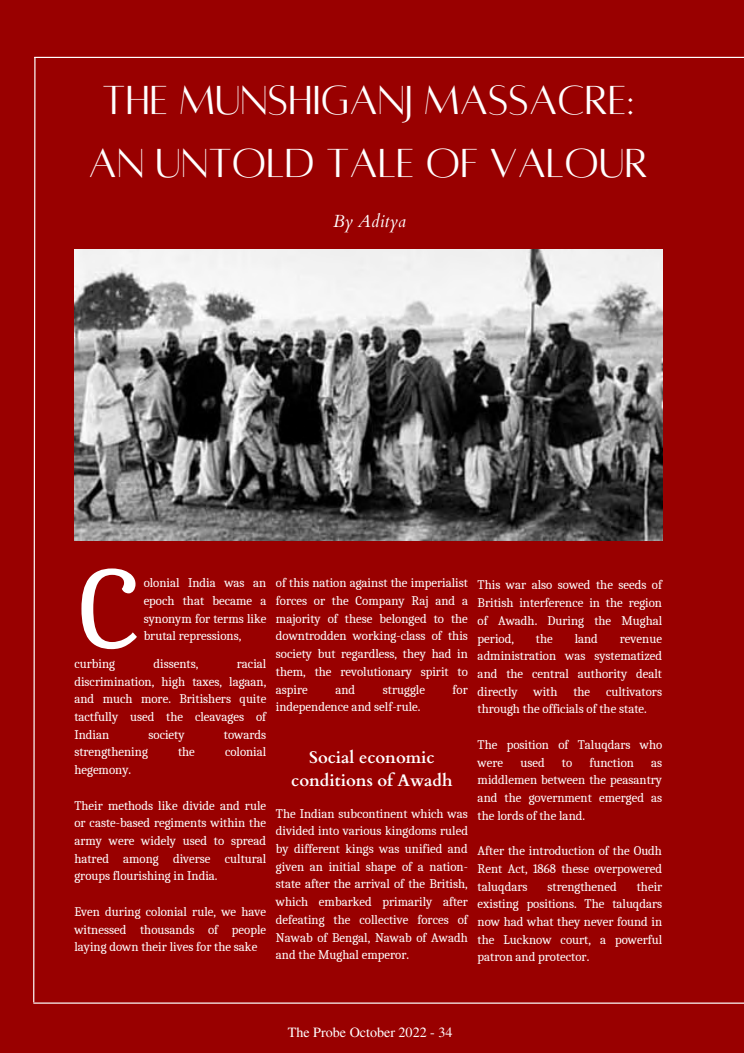
<style>
.page{position:relative;width:744px;height:1053px;background:#fff}
.page>*{position:absolute;margin:0;border:0;box-sizing:border-box;transform-origin:0 0}
.t1{font:118px "Caladea";color:#fff}
.t2{font:44.76px/62.4px "Alta regular";color:#fff;text-align:center}
.t3{font:italic 17.6px "Cardo";color:#fff}
.t4{font:700 16.8px/23.4px "Cardo";color:#fff;text-align:center}
.t5{font:14.08px "Te X Gyre Termes";color:#fff}
.t6{font:12.8px/17.7px "Caladea";color:#fff;text-align:justify}
</style>
<div class="page">
<div style="left:0;top:0;width:744px;height:1052px;background:#900"></div>
<hr style="left:34px;top:57px;width:710px;height:1px;background:#fff">
<svg style="left:33px;top:57px;width:3px;height:946px"></svg>
<hr style="left:34px;top:1002px;width:710px;height:1px;background:#fff">
<img style="left:74px;top:249px;width:588px;height:292px">
<h2 class="t2" style="left:89px;top:70px;width:561px">THE MUNSHIGANJ MASSACRE:<br>AN UNTOLD TALE OF VALOUR</h2>
<h3 class="t3" style="left:333px;top:209px;width:74px">By Aditya</h3>
<h1 class="t1" style="left:78px;top:542px;width:63px">C</h1>
<p class="t6" style="left:144px;top:574px;width:124px">olonial India was an epoch that became a synonym for terms like brutal repressions,</p>
<p class="t6" style="left:74px;top:654px;width:42px">curbing</p>
<p class="t6" style="left:154px;top:654px;width:46px">dissents,</p>
<p class="t6" style="left:74px;top:654px;width:193px;text-indent:163px">racial discrimination, high taxes, lagaan, and much more. Britishers quite tactfully used the cleavages of Indian</p>
<p class="t6" style="left:149px;top:725px;width:38px">society</p>
<p class="t6" style="left:224px;top:725px;width:44px">towards</p>
<p class="t6" style="left:74px;top:743px;width:75px">strengthening</p>
<p class="t6" style="left:178px;top:743px;width:18px">the</p>
<p class="t6" style="left:225px;top:743px;width:43px">colonial</p>
<p class="t6" style="left:74px;top:761px;width:58px">hegemony.</p>
<p class="t6" style="left:74px;top:796px;width:193px">Their methods like divide and rule or caste-based regiments within the army were widely used to spread hatred among diverse cultural groups flourishing in India.</p>
<p class="t6" style="left:74px;top:902px;width:193px">Even during colonial rule, we have witnessed thousands of people laying down their lives for the sake</p>
<p class="t6" style="left:276px;top:574px;width:194px">of this nation against the imperialist forces or the Company Raj and a majority of these belonged to the downtrodden working-class of this society but regardless, they had in them, the revolutionary spirit to aspire</p>
<p class="t6" style="left:336px;top:680px;width:21px">and</p>
<p class="t6" style="left:383px;top:680px;width:44px">struggle</p>
<p class="t6" style="left:453px;top:680px;width:17px">for</p>
<p class="t6" style="left:276px;top:698px;width:146px">independence and self-rule.</p>
<h3 class="t4" style="left:291px;top:745px;width:163px">Social economic conditions of Awadh</h3>
<p class="t6" style="left:276px;top:804px;width:194px">The Indian subcontinent which was divided into various kingdoms ruled by different kings was unified and given an initial shape of a nation&shy;state after the arrival of the British, which embarked primarily after defeating the collective forces of Nawab of Bengal, Nawab of Awadh and the Mughal emperor.</p>
<p class="t6" style="left:478px;top:576px;width:186px">This war also sowed the seeds of British interference in the region of Awadh. During the Mughal period,</p>
<p class="t6" style="left:536px;top:629px;width:18px">the</p>
<p class="t6" style="left:575px;top:629px;width:25px">land</p>
<p class="t6" style="left:478px;top:629px;width:186px;text-indent:142px">revenue administration was systematized and the central authority dealt directly with the cultivators through the officials of the state.</p>
<p class="t6" style="left:478px;top:735px;width:186px">The position of Taluqdars who were</p>
<p class="t6" style="left:520px;top:753px;width:26px">used</p>
<p class="t6" style="left:562px;top:753px;width:12px">to</p>
<p class="t6" style="left:589px;top:753px;width:46px">function</p>
<p class="t6" style="left:478px;top:753px;width:186px;text-indent:174px">as middlemen between the peasantry and the government emerged as the lords of the land.</p>
<p class="t6" style="left:478px;top:842px;width:186px">After the introduction of the Oudh Rent Act, 1868 these overpowered taluqdars</p>
<p class="t6" style="left:478px;top:877px;width:186px;text-indent:159px">their existing positions. The taluqdars now had what they never found in the Lucknow court, a powerful patron and protector.</p>
<p class="t6" style="left:548px;top:877px;width:71px">strengthened</p>
<p class="t5" style="left:288px;top:1021px;width:166px">The Probe October 2022 - 34</p>
</div>
